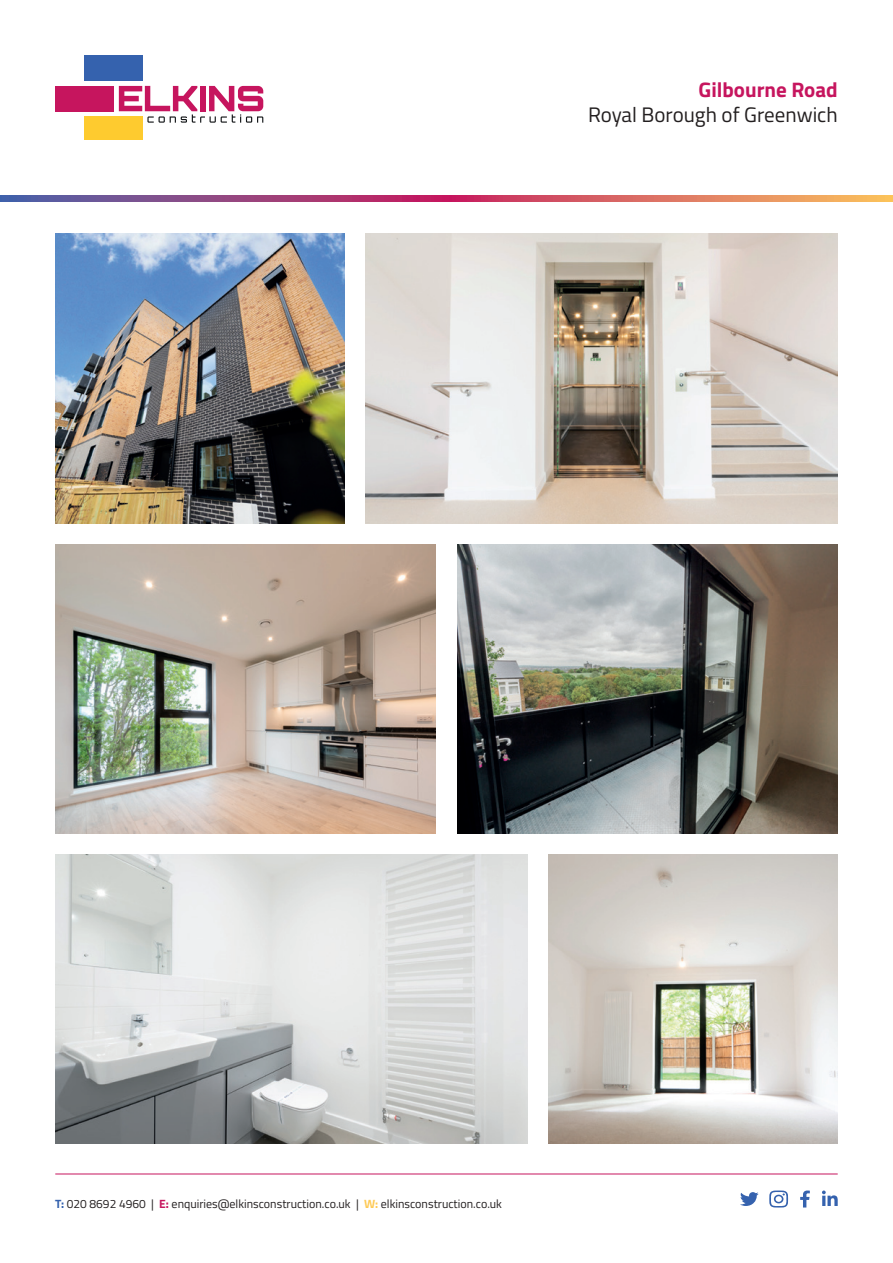
<style>
.page{position:relative;width:893px;height:1263px;background:#fff}
.page>*{position:absolute;margin:0;border:0;box-sizing:border-box;transform-origin:0 0}
.t1{font:21px "Titillium Web";color:#231f20}
.t2{font:700 21px "Titillium Web";color:#c6155e}
.t3{font:12px "Titillium Web";color:#231f20}
.s1{font-weight:700;color:#3562ae}
.s2{font-weight:700;color:#c6155e}
.s3{font-weight:700;color:#feca55}
</style>
<div class="page">
<div style="left:84px;top:55px;width:58px;height:26px;background:#3562ae"></div>
<div style="left:84px;top:116px;width:58px;height:24px;background:#fecb2f"></div>
<div style="left:55px;top:86px;width:59px;height:25px;background:#c6155e"></div>
<div style="left:201px;top:86px;width:5px;height:25px;background:#c6155e"></div>
<svg style="left:119px;top:86px;width:83px;height:37px"></svg>
<svg style="left:209px;top:86px;width:54px;height:37px"></svg>
<hr style="left:55px;top:1174px;width:783px;height:1px;background:#c6155e">
<svg style="left:740px;top:1192px;width:19px;height:14px"></svg>
<svg style="left:822px;top:1190px;width:16px;height:16px"></svg>
<svg style="left:800px;top:1190px;width:10px;height:17px"></svg>
<svg style="left:769px;top:1190px;width:19px;height:17px"></svg>
<svg style="left:0;top:196px;width:893px;height:5px"></svg>
<img style="left:55px;top:234px;width:289px;height:289px">
<img style="left:549px;top:855px;width:289px;height:289px">
<img style="left:55px;top:544px;width:381px;height:289px">
<img style="left:366px;top:234px;width:472px;height:289px">
<img style="left:55px;top:855px;width:472px;height:289px">
<img style="left:457px;top:544px;width:381px;height:289px">
<p class="t2" style="left:698px;top:73px;width:141px">Gilbourne Road</p>
<p class="t1" style="left:588px;top:99px;width:251px">Royal Borough of Greenwich</p>
<p class="t3" style="left:55px;top:1195px;width:448px"><span class="s1">T:</span> 020 8692 4960 | <span class="s2">E:</span> enquiries@elkinsconstruction.co.uk | <span class="s3">W:</span> elkinsconstruction.co.uk</p>
</div>
